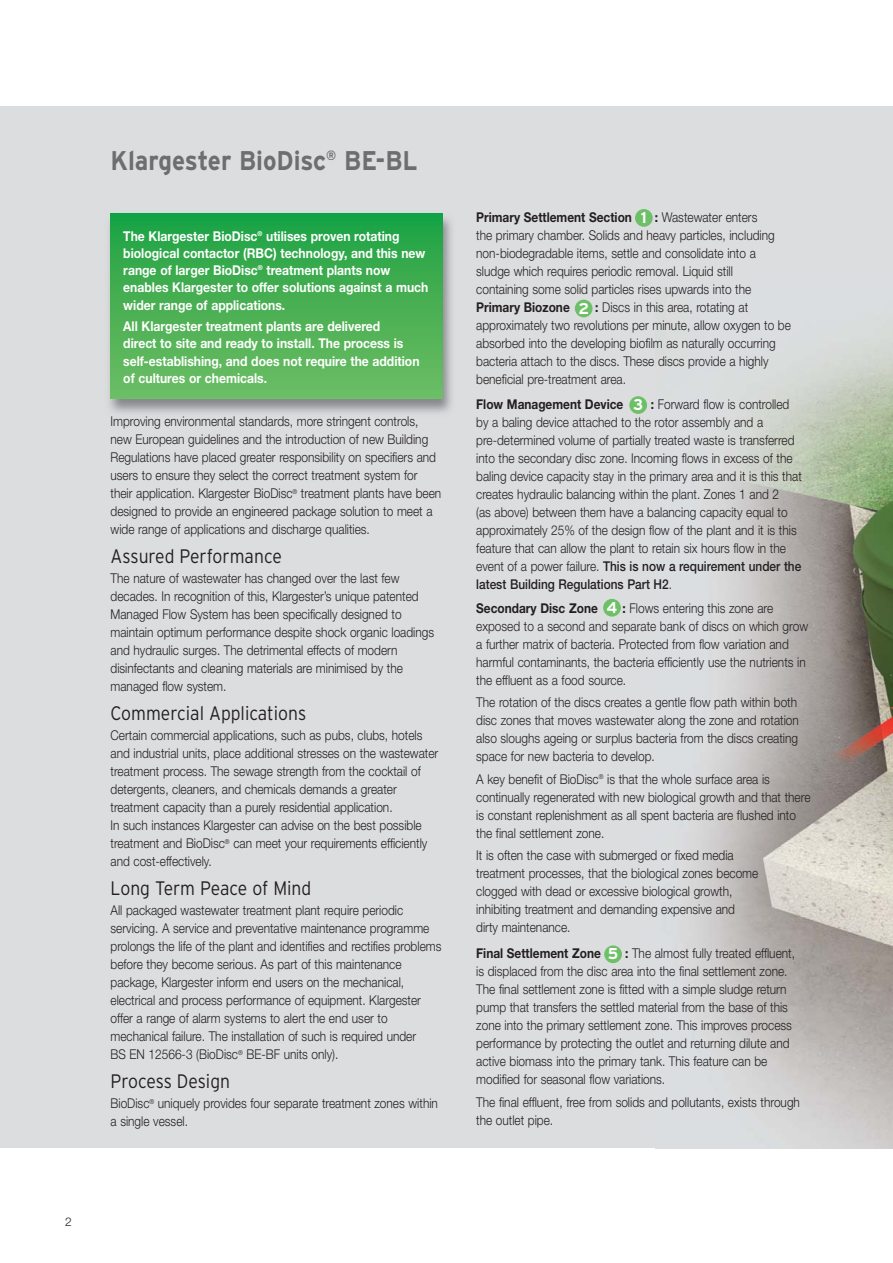
<style>
.page{position:relative;width:893px;height:1263px;background:#fff}
.page>*{position:absolute;margin:0;border:0;box-sizing:border-box;transform-origin:0 0}
.t1{font:700 27px "Interstate";color:#6d6e70;scale:.9 1}
.t2{font:300 19.5px "Interstate";color:#231f20;scale:.9 1}
.t3{font:700 15.6px "Interstate";color:#fff}
.t4{font:300 13.5px/18px "Helvetica Neue";color:#231f20;scale:.88 1}
.t5{font:700 13.5px/17.2px "Helvetica Neue";color:#fff;scale:.9 1}
.t6{font:700 13.5px "Helvetica Neue";color:#231f20;scale:.88 1}
.t7{font:300 12px "Helvetica Neue";color:#231f20}
.s1{font-weight:700}
.s2{font-weight:500}
</style>
<div class="page">
<div style="left:0;top:106px;width:893px;height:1042px;background:#dcddde"></div>
<img style="left:698px;top:341px;width:195px;height:807px">
<img style="left:109px;top:213px;width:343px;height:200px">
<div style="left:111px;top:214px;width:331px;height:185px;background:linear-gradient(to bottom,#1ca243,#70bd64)"></div>
<div style="left:635px;top:209px;width:18px;height:18px;background:#6dc067;border-radius:50%"></div>
<div style="left:575px;top:300px;width:18px;height:17px;background:#6dc067;border-radius:50%"></div>
<div style="left:629px;top:396px;width:18px;height:18px;background:#6dc067;border-radius:50%"></div>
<div style="left:603px;top:599px;width:18px;height:18px;background:#6dc067;border-radius:50%"></div>
<div style="left:604px;top:945px;width:18px;height:18px;background:#6dc067;border-radius:50%"></div>
<p class="t7" style="left:65px;top:1218px;width:8px">2</p>
<h1 class="t1" style="left:111px;top:151px;width:343px">Klargester BioDisc<sup>®</sup> BE-BL</h1>
<p class="t5" style="left:123px;top:228px;width:340px">The Klargester BioDisc<sup>®</sup> utilises proven rotating biological contactor (RBC) technology, and this new range of larger BioDisc<sup>®</sup> treatment plants now enables Klargester to offer solutions against a much wider range of applications.</p>
<p class="t5" style="left:123px;top:319px;width:331px">All Klargester treatment plants are delivered<br>direct to site and ready to install. The process is self-establishing, and does not require the addition of cultures or chemicals.</p>
<p class="t4" style="left:111px;top:414px;width:377px">Improving environmental standards, more stringent controls, new European guidelines and the introduction of new Building Regulations have placed greater responsibility on specifiers and users to ensure they select the correct treatment system for their application. Klargester BioDisc<sup>®</sup> treatment plants have been designed to provide an engineered package solution to meet a wide range of applications and discharge qualities.</p>
<h2 class="t2" style="left:111px;top:549px;width:192px">Assured Performance</h2>
<p class="t4" style="left:111px;top:571px;width:369px">The nature of wastewater has changed over the last few decades. In recognition of this, Klargester’s unique patented Managed Flow System has been specifically designed to maintain optimum performance despite shock organic loadings and hydraulic surges. The detrimental effects of modern disinfectants and cleaning materials are minimised by the managed flow system.</p>
<h2 class="t2" style="left:111px;top:706px;width:219px">Commercial Applications</h2>
<p class="t4" style="left:111px;top:728px;width:374px">Certain commercial applications, such as pubs, clubs, hotels and industrial units, place additional stresses on the wastewater treatment process. The sewage strength from the cocktail of detergents, cleaners, and chemicals demands a greater treatment capacity than a purely residential application.<br>In such instances Klargester can advise on the best possible treatment and BioDisc<sup>®</sup> can meet your requirements efficiently and cost-effectively.</p>
<h2 class="t2" style="left:111px;top:881px;width:225px">Long Term Peace of Mind</h2>
<p class="t4" style="left:111px;top:903px;width:377px">All packaged wastewater treatment plant require periodic servicing. A service and preventative maintenance programme prolongs the life of the plant and identifies and rectifies problems before they become serious. As part of this maintenance package, Klargester inform end users on the mechanical, electrical and process performance of equipment. Klargester offer a range of alarm systems to alert the end user to mechanical failure. The installation of such is required under<br>BS EN 12566-3 (BioDisc<sup>®</sup> BE-BF units only).</p>
<h2 class="t2" style="left:111px;top:1074px;width:134px">Process Design</h2>
<p class="t4" style="left:111px;top:1096px;width:374px">BioDisc<sup>®</sup> uniquely provides four separate treatment zones within a single vessel.</p>
<p class="t3" style="left:641px;top:212px;width:8px">1</p>
<p class="t6" style="left:476px;top:213px;width:178px">Primary Settlement Section</p>
<p class="t4" style="left:476px;top:210px;width:341px;text-indent:179px"><span class="s1">:</span> Wastewater enters the primary chamber. Solids and heavy particles, including non-biodegradable items, settle and consolidate into a sludge which requires periodic removal. Liquid still containing some solid particles rises upwards into the</p>
<p class="t6" style="left:476px;top:303px;width:108px">Primary Biozone</p>
<p class="t3" style="left:578px;top:302px;width:12px">2</p>
<p class="t4" style="left:476px;top:300px;width:359px;text-indent:119px"><span class="s1">:</span> Discs in this area, rotating at approximately two revolutions per minute, allow oxygen to be absorbed into the developing biofilm as naturally occurring bacteria attach to the discs. These discs provide a highly beneficial pre-treatment area.</p>
<p class="t6" style="left:476px;top:399px;width:169px">Flow Management Device</p>
<p class="t4" style="left:476px;top:396px;width:371px;text-indent:175px"><span class="s1">:</span> Forward flow is controlled by a baling device attached to the rotor assembly and a pre-determined volume of partially treated waste is transferred into the secondary disc zone. Incoming flows in excess of the baling device capacity stay in the primary area and it is this that creates hydraulic balancing within the plant. Zones 1 and 2<br>(as above) between them have a balancing capacity equal to approximately 25% of the design flow of the plant and it is this feature that can allow the plant to retain six hours flow in the event of a power failure. <span class="s2">This is now a requirement under the latest Building Regulations Part H2</span>.</p>
<p class="t6" style="left:476px;top:603px;width:140px">Secondary Disc Zone</p>
<p class="t3" style="left:633px;top:399px;width:12px">3</p>
<p class="t3" style="left:607px;top:602px;width:12px">4</p>
<p class="t4" style="left:476px;top:601px;width:379px;text-indent:146px"><span class="s1">:</span> Flows entering this zone are exposed to a second and separate bank of discs on which grow a further matrix of bacteria. Protected from flow variation and harmful contaminants, the bacteria efficiently use the nutrients in the effluent as a food source.</p>
<p class="t4" style="left:476px;top:695px;width:368px">The rotation of the discs creates a gentle flow path within both disc zones that moves wastewater along the zone and rotation also sloughs ageing or surplus bacteria from the discs creating space for new bacteria to develop.</p>
<p class="t4" style="left:476px;top:771px;width:381px">A key benefit of BioDisc<sup>®</sup> is that the whole surface area is continually regenerated with new biological growth and that there is constant replenishment as all spent bacteria are flushed into the final settlement zone.</p>
<p class="t4" style="left:476px;top:847px;width:322px">It is often the case with submerged or fixed media treatment processes, that the biological zones become clogged with dead or excessive biological growth, inhibiting treatment and demanding expensive and dirty maintenance.</p>
<p class="t6" style="left:476px;top:949px;width:143px">Final Settlement Zone</p>
<p class="t3" style="left:608px;top:948px;width:12px">5</p>
<p class="t4" style="left:476px;top:946px;width:364px;text-indent:149px"><span class="s1">:</span> The almost fully treated effluent, is displaced from the disc area into the final settlement zone.<br>The final settlement zone is fitted with a simple sludge return pump that transfers the settled material from the base of this zone into the primary settlement zone. This improves process performance by protecting the outlet and returning dilute and active biomass into the primary tank. This feature can be modified for seasonal flow variations.</p>
<p class="t4" style="left:476px;top:1094px;width:369px">The final effluent, free from solids and pollutants, exists through the outlet pipe.</p>
</div>
